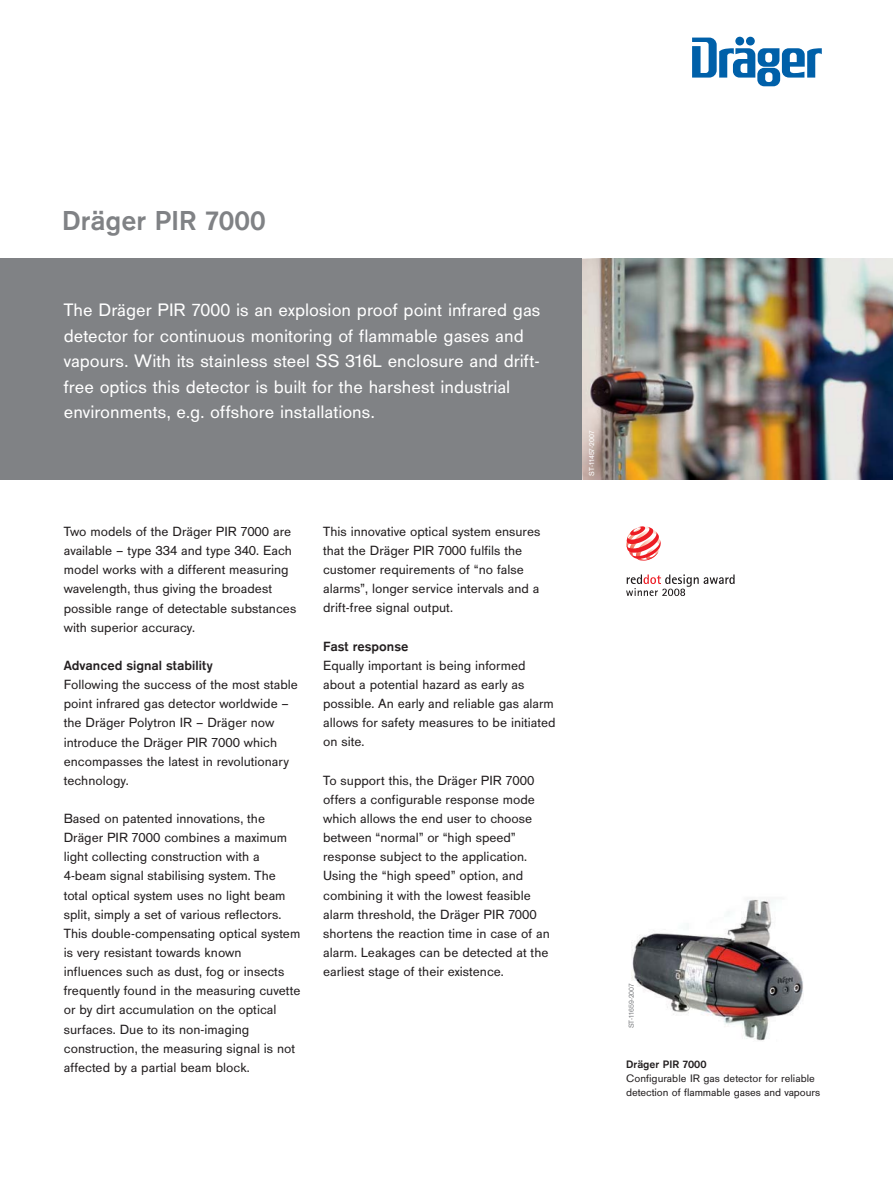
<style>
.page{position:relative;width:893px;height:1191px;background:#fff}
.page>*{position:absolute;margin:0;border:0;box-sizing:border-box;transform-origin:0 0}
.t1{font:700 28.5px "Draeger San";color:#808285}
.t2{font:18.75px/25.5px "Draeger San";color:#fff}
.t3{font:13.8px/19.2px "Draeger San";color:#231f20}
.t4{font:700 13.8px "Draeger San";color:#231f20}
.t5{font:11.25px/14.2px "Draeger San";color:#231f20}
.t6{font:700 11.25px "Draeger San";color:#231f20}
.t7{font:7.5px "Draeger San";color:#808285}
.t8{font:7.5px "Draeger San";color:#fff}
</style>
<div class="page">
<svg style="left:692px;top:38px;width:130px;height:48px"></svg>
<div style="left:0;top:259px;width:639px;height:221px;background:#808285"></div>
<img style="left:583px;top:259px;width:310px;height:221px">
<img style="left:631px;top:899px;width:172px;height:142px">
<svg style="left:626px;top:526px;width:35px;height:34px"></svg>
<svg style="left:626px;top:574px;width:109px;height:22px"></svg>
<h1 class="t1" style="left:62px;top:209px;width:205px">Dräger PIR 7000</h1>
<p class="t2" style="left:64px;top:299px;width:478px">The Dräger PIR 7000 is an explosion proof point infrared gas detector for continuous monitoring of flammable gases and vapours. With its stainless steel SS 316L enclosure and drift&shy;free optics this detector is built for the harshest industrial environments, e.g. offshore installations.</p>
<p class="t3" style="left:64px;top:523px;width:234px">Two models of the Dräger PIR 7000 are available – type 334 and type 340. Each model works with a different measuring wavelength, thus giving the broadest possible range of detectable substances with superior accuracy.</p>
<p class="t4" style="left:64px;top:660px;width:150px">Advanced signal stability</p>
<p class="t3" style="left:64px;top:676px;width:236px">Following the success of the most stable point infrared gas detector worldwide – the Dräger Polytron IR – Dräger now introduce the Dräger PIR 7000 which encompasses the latest in revolutionary technology.</p>
<p class="t3" style="left:64px;top:810px;width:238px">Based on patented innovations, the Dräger PIR 7000 combines a maximum light collecting construction with a 4-beam signal stabilising system. The total optical system uses no light beam split, simply a set of various reflectors.<br>This double-compensating optical system is very resistant towards known influences such as dust, fog or insects frequently found in the measuring cuvette or by dirt accumulation on the optical surfaces. Due to its non-imaging construction, the measuring signal is not affected by a partial beam block.</p>
<p class="t3" style="left:323px;top:523px;width:219px">This innovative optical system ensures that the Dräger PIR 7000 fulfils the customer requirements of “no false alarms”, longer service intervals and a drift-free signal output.</p>
<p class="t4" style="left:323px;top:641px;width:87px">Fast response</p>
<p class="t3" style="left:323px;top:657px;width:234px">Equally important is being informed about a potential hazard as early as possible. An early and reliable gas alarm allows for safety measures to be initiated on site.</p>
<p class="t3" style="left:323px;top:772px;width:228px">To support this, the Dräger PIR 7000 offers a configurable response mode which allows the end user to choose between “normal” or “high speed” response subject to the application.<br>Using the “high speed” option, and combining it with the lowest feasible alarm threshold, the Dräger PIR 7000 shortens the reaction time in case of an alarm. Leakages can be detected at the earliest stage of their existence.</p>
<p class="t8" style="left:589px;top:475px;width:46px;rotate:-90deg">ST-11457-2007</p>
<p class="t7" style="left:628px;top:1028px;width:47px;rotate:-90deg">ST-11659-2007</p>
<p class="t6" style="left:626px;top:1059px;width:82px">Dräger PIR 7000</p>
<p class="t5" style="left:626px;top:1072px;width:195px">Configurable IR gas detector for reliable detection of flammable gases and vapours</p>
</div>
